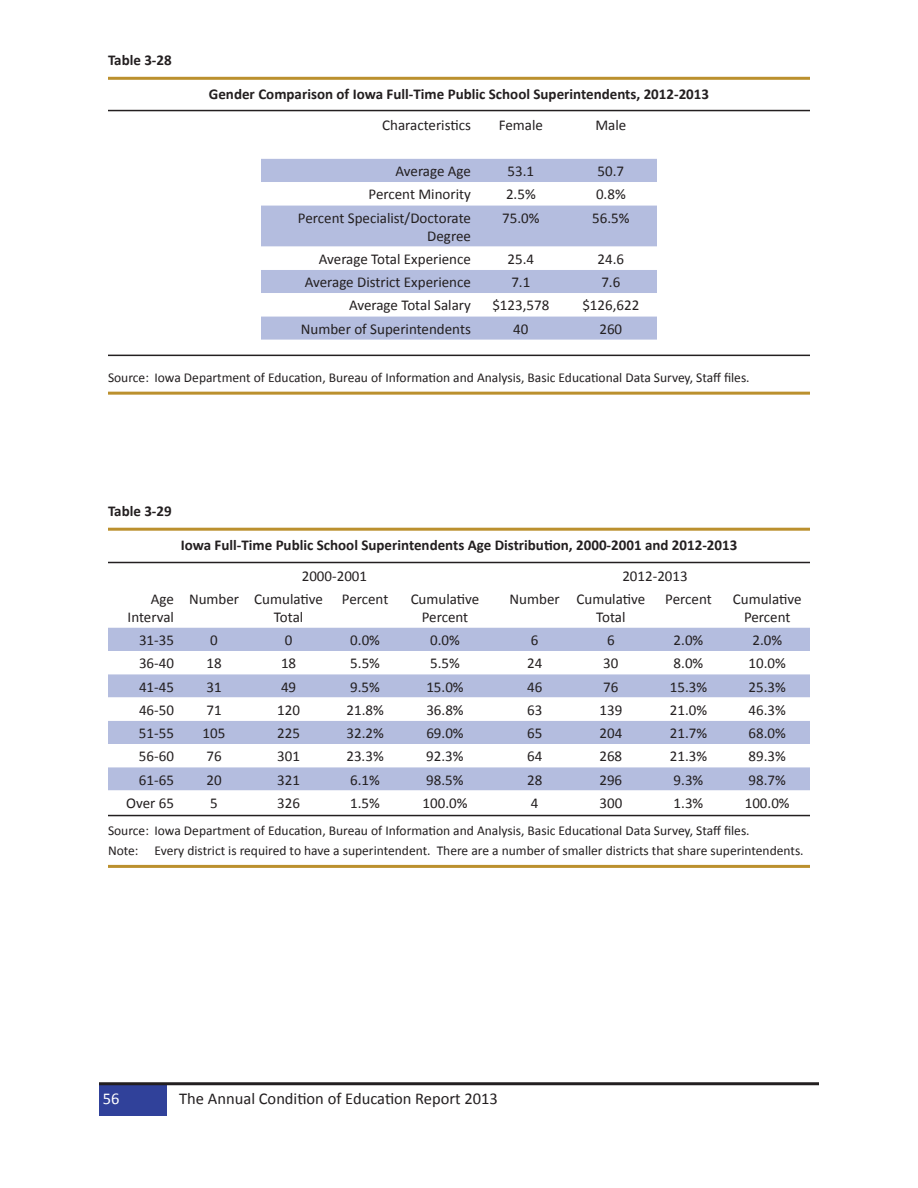
<style>
.page{position:relative;width:918px;height:1188px;background:#fff}
.page>*{position:absolute;margin:0;border:0;box-sizing:border-box;transform-origin:0 0}
.t1{font:16.5px "Calibri";color:#231f20}
.t2{font:16.5px "Calibri";color:#fff}
.t3{font:15px/18px "Calibri";color:#231f20;text-align:right}
.table_-_title{font:700 15px "Calibri";color:#231f20}
.table_-_head{font:700 15px "Calibri";color:#231f20}
.table_-_notes{font:13.5px "Calibri";color:#231f20}
</style>
<div class="page">
<hr style="left:108px;top:77px;width:702px;height:3px;background:#bb902e">
<hr style="left:108px;top:392px;width:702px;height:3px;background:#bb902e">
<hr style="left:108px;top:528px;width:702px;height:3px;background:#bb902e">
<hr style="left:108px;top:815px;width:702px;height:1px;background:#231f20">
<hr style="left:108px;top:865px;width:702px;height:3px;background:#bb902e">
<div style="left:261px;top:159px;width:396px;height:181px;background:#b4bddf"></div>
<svg style="left:261px;top:182px;width:396px;height:134px"></svg>
<div style="left:108px;top:628px;width:702px;height:23px;background:#b4bddf"></div>
<svg style="left:108px;top:674px;width:702px;height:117px;fill:#b4bddf"></svg>
<hr style="left:108px;top:355px;width:702px;height:1px;background:#231f20">
<hr style="left:108px;top:110px;width:702px;height:1px;background:#231f20">
<hr style="left:108px;top:562px;width:702px;height:1px;background:#231f20">
<div style="left:99px;top:1085px;width:68px;height:30px;background:#30419a"></div>
<hr style="left:99px;top:1082px;width:720px;height:3px;background:#231f20">
<p class="table_-_head" style="left:108px;top:51px;width:65px">Table 3-28</p>
<p class="table_-_title" style="left:209px;top:85px;width:502px">Gender Comparison of Iowa Full-Time Public School Superintendents, 2012-2013</p>
<p class="t3" style="left:382px;top:116px;width:90px">Characteristics</p>
<p class="t3" style="left:499px;top:116px;width:46px">Female</p>
<p class="t3" style="left:595px;top:116px;width:32px">Male</p>
<p class="t3" style="left:396px;top:162px;width:77px">Average Age</p>
<p class="t3" style="left:508px;top:162px;width:28px">53.1</p>
<p class="t3" style="left:598px;top:162px;width:28px">50.7</p>
<p class="t3" style="left:369px;top:185px;width:104px">Percent Minority</p>
<p class="t3" style="left:506px;top:185px;width:31px">2.5%</p>
<p class="t3" style="left:596px;top:185px;width:31px">0.8%</p>
<p class="t3" style="left:298px;top:209px;width:175px">Percent Specialist/Doctorate<br>Degree</p>
<p class="t3" style="left:502px;top:209px;width:39px">75.0%</p>
<p class="t3" style="left:592px;top:209px;width:39px">56.5%</p>
<p class="t3" style="left:319px;top:250px;width:154px">Average Total Experience</p>
<p class="t3" style="left:508px;top:250px;width:28px">25.4</p>
<p class="t3" style="left:598px;top:250px;width:28px">24.6</p>
<p class="t3" style="left:305px;top:273px;width:168px">Average District Experience</p>
<p class="t3" style="left:511px;top:273px;width:20px">7.1</p>
<p class="t3" style="left:601px;top:273px;width:20px">7.6</p>
<p class="t3" style="left:349px;top:296px;width:123px">Average Total Salary</p>
<p class="t3" style="left:492px;top:296px;width:58px">$123,578</p>
<p class="t3" style="left:582px;top:296px;width:58px">$126,622</p>
<p class="t3" style="left:301px;top:320px;width:172px">Number of Superintendents</p>
<p class="t3" style="left:513px;top:320px;width:17px">40</p>
<p class="t3" style="left:599px;top:320px;width:24px">260</p>
<p class="table_-_notes" style="left:108px;top:369px;width:643px">Source: Iowa Department of Education, Bureau of Information and Analysis, Basic Educational Data Survey, Staff files.</p>
<p class="table_-_head" style="left:108px;top:502px;width:65px">Table 3-29</p>
<p class="table_-_title" style="left:181px;top:536px;width:558px">Iowa Full-Time Public School Superintendents Age Distribution, 2000-2001 and 2012-2013</p>
<p class="t3" style="left:302px;top:567px;width:67px">2000-2001</p>
<p class="t3" style="left:622px;top:567px;width:67px">2012-2013</p>
<p class="t3" style="left:128px;top:590px;width:48px">Age<br>Interval</p>
<p class="t3" style="left:274px;top:590px;width:51px;text-align:left;text-indent:-85px">Number Cumulative<br>Total</p>
<p class="t3" style="left:342px;top:590px;width:48px">Percent</p>
<p class="t3" style="left:411px;top:590px;width:70px;text-align:center">Cumulative<br>Percent</p>
<p class="t3" style="left:596px;top:590px;width:51px;text-align:left;text-indent:-87px">Number Cumulative<br>Total</p>
<p class="t3" style="left:665px;top:590px;width:48px">Percent</p>
<p class="t3" style="left:733px;top:590px;width:70px;text-align:center">Cumulative<br>Percent</p>
<p class="t3" style="left:139px;top:631px;width:37px">31-35</p>
<p class="t3" style="left:210px;top:631px;width:9px">0</p>
<p class="t3" style="left:285px;top:631px;width:9px">0</p>
<p class="t3" style="left:350px;top:631px;width:31px">0.0%</p>
<p class="t3" style="left:430px;top:631px;width:31px">0.0%</p>
<p class="t3" style="left:531px;top:631px;width:9px">6</p>
<p class="t3" style="left:607px;top:631px;width:9px">6</p>
<p class="t3" style="left:674px;top:631px;width:31px">2.0%</p>
<p class="t3" style="left:752px;top:631px;width:31px">2.0%</p>
<p class="t3" style="left:139px;top:654px;width:37px">36-40</p>
<p class="t3" style="left:206px;top:654px;width:17px">18</p>
<p class="t3" style="left:281px;top:654px;width:17px">18</p>
<p class="t3" style="left:350px;top:654px;width:31px">5.5%</p>
<p class="t3" style="left:430px;top:654px;width:31px">5.5%</p>
<p class="t3" style="left:527px;top:654px;width:17px">24</p>
<p class="t3" style="left:603px;top:654px;width:17px">30</p>
<p class="t3" style="left:674px;top:654px;width:31px">8.0%</p>
<p class="t3" style="left:749px;top:654px;width:39px">10.0%</p>
<p class="t3" style="left:139px;top:678px;width:37px">41-45</p>
<p class="t3" style="left:206px;top:678px;width:17px">31</p>
<p class="t3" style="left:281px;top:678px;width:17px">49</p>
<p class="t3" style="left:350px;top:678px;width:31px">9.5%</p>
<p class="t3" style="left:426px;top:678px;width:39px">15.0%</p>
<p class="t3" style="left:527px;top:678px;width:17px">46</p>
<p class="t3" style="left:603px;top:678px;width:17px">76</p>
<p class="t3" style="left:670px;top:678px;width:39px">15.3%</p>
<p class="t3" style="left:749px;top:678px;width:39px">25.3%</p>
<p class="t3" style="left:139px;top:701px;width:37px">46-50</p>
<p class="t3" style="left:206px;top:701px;width:17px">71</p>
<p class="t3" style="left:277px;top:701px;width:24px">120</p>
<p class="t3" style="left:346px;top:701px;width:39px">21.8%</p>
<p class="t3" style="left:426px;top:701px;width:39px">36.8%</p>
<p class="t3" style="left:527px;top:701px;width:17px">63</p>
<p class="t3" style="left:599px;top:701px;width:24px">139</p>
<p class="t3" style="left:670px;top:701px;width:39px">21.0%</p>
<p class="t3" style="left:749px;top:701px;width:39px">46.3%</p>
<p class="t3" style="left:139px;top:724px;width:37px">51-55</p>
<p class="t3" style="left:203px;top:724px;width:24px">105</p>
<p class="t3" style="left:277px;top:724px;width:24px">225</p>
<p class="t3" style="left:346px;top:724px;width:39px">32.2%</p>
<p class="t3" style="left:426px;top:724px;width:39px">69.0%</p>
<p class="t3" style="left:527px;top:724px;width:17px">65</p>
<p class="t3" style="left:599px;top:724px;width:24px">204</p>
<p class="t3" style="left:670px;top:724px;width:39px">21.7%</p>
<p class="t3" style="left:749px;top:724px;width:39px">68.0%</p>
<p class="t3" style="left:139px;top:747px;width:37px">56-60</p>
<p class="t3" style="left:206px;top:747px;width:17px">76</p>
<p class="t3" style="left:277px;top:747px;width:24px">301</p>
<p class="t3" style="left:346px;top:747px;width:39px">23.3%</p>
<p class="t3" style="left:426px;top:747px;width:39px">92.3%</p>
<p class="t3" style="left:527px;top:747px;width:17px">64</p>
<p class="t3" style="left:599px;top:747px;width:24px">268</p>
<p class="t3" style="left:670px;top:747px;width:39px">21.3%</p>
<p class="t3" style="left:749px;top:747px;width:39px">89.3%</p>
<p class="t3" style="left:139px;top:771px;width:37px">61-65</p>
<p class="t3" style="left:206px;top:771px;width:17px">20</p>
<p class="t3" style="left:277px;top:771px;width:24px">321</p>
<p class="t3" style="left:350px;top:771px;width:31px">6.1%</p>
<p class="t3" style="left:426px;top:771px;width:39px">98.5%</p>
<p class="t3" style="left:527px;top:771px;width:17px">28</p>
<p class="t3" style="left:599px;top:771px;width:24px">296</p>
<p class="t3" style="left:674px;top:771px;width:31px">9.3%</p>
<p class="t3" style="left:749px;top:771px;width:39px">98.7%</p>
<p class="t3" style="left:126px;top:794px;width:49px">Over 65</p>
<p class="t3" style="left:210px;top:794px;width:9px">5</p>
<p class="t3" style="left:277px;top:794px;width:24px">326</p>
<p class="t3" style="left:350px;top:794px;width:31px">1.5%</p>
<p class="t3" style="left:423px;top:794px;width:46px">100.0%</p>
<p class="t3" style="left:531px;top:794px;width:9px">4</p>
<p class="t3" style="left:599px;top:794px;width:24px">300</p>
<p class="t3" style="left:674px;top:794px;width:31px">1.3%</p>
<p class="t3" style="left:745px;top:794px;width:46px">100.0%</p>
<p class="table_-_notes" style="left:108px;top:822px;width:643px">Source: Iowa Department of Education, Bureau of Information and Analysis, Basic Educational Data Survey, Staff files.</p>
<p class="table_-_notes" style="left:108px;top:842px;width:697px">Note: Every district is required to have a superintendent. There are a number of smaller districts that share superintendents.</p>
<p class="t2" style="left:103px;top:1088px;width:18px">56</p>
<p class="t1" style="left:179px;top:1088px;width:320px">The Annual Condition of Education Report 2013</p>
</div>
